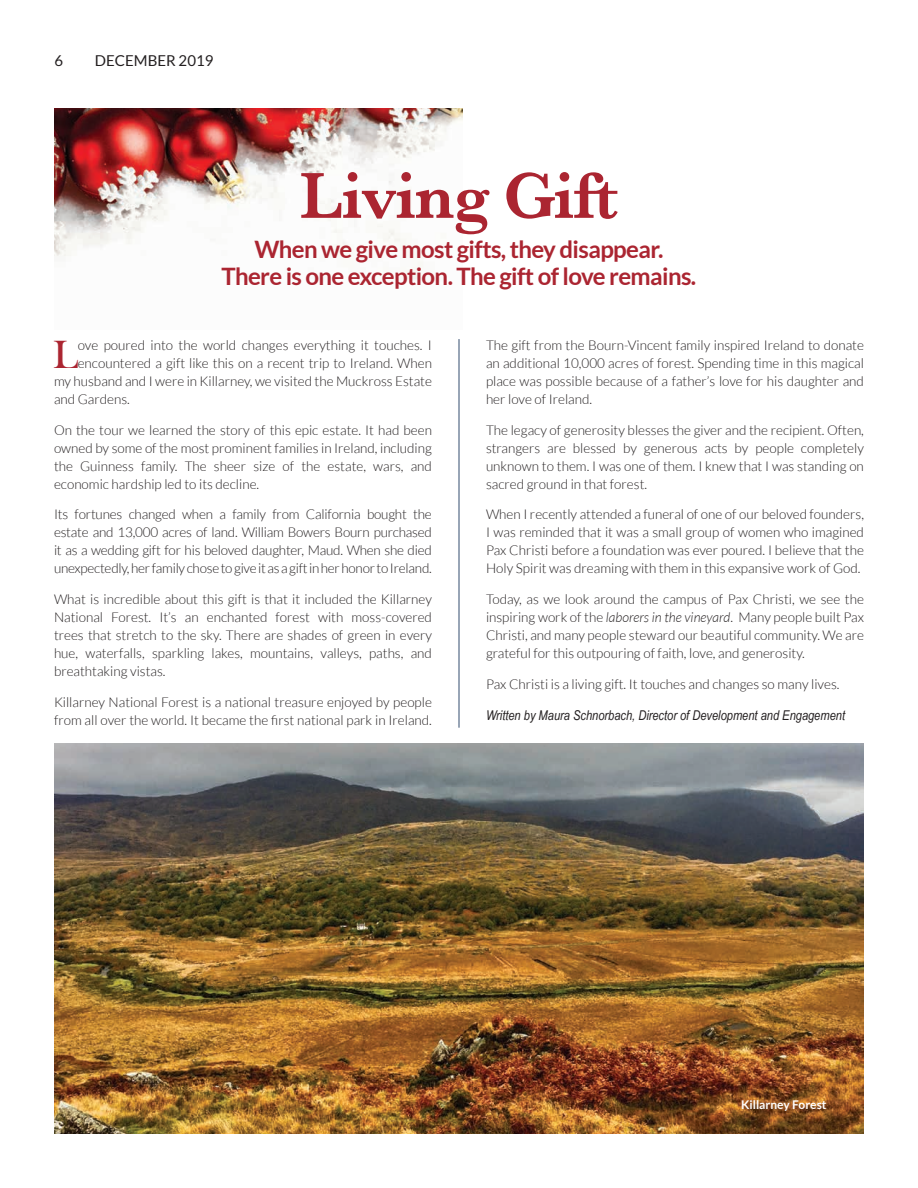
<style>
.page{position:relative;width:918px;height:1188px;background:#fff}
.page>*{position:absolute;margin:0;border:0;box-sizing:border-box;transform-origin:0 0}
.Heading_-_TOP{font:67.5px "Baskerville";letter-spacing:-.025em;color:#ab2531}
.Body_text_w_drop_cap{font:40.5px "Bask Old Face";color:#ab2531}
.Subheading_-_TOP{font:700 24px/27px "Lato";letter-spacing:-.025em;color:#ab2531;text-align:center}
.t1{font:15px "Lato";color:#231f20}
.Body_text_-_MAG{font:300 13.5px/18px "Lato";color:#231f20;text-align:justify}
.Body_text_w_drop_cap-2{font:300 13.5px "Lato";color:#231f20}
.Body_text_-_MAG-2{font:italic 13.5px "Arial Narrow";color:#231f20}
.Image_Caption{font:700 12px "Lato";color:#fff}
.s1{font-style:italic}
</style>
<div class="page">
<img style="left:54px;top:108px;width:409px;height:171px">
<img style="left:54px;top:743px;width:810px;height:391px">
<hr style="left:459px;top:339px;width:1px;height:389px;background:#98a5b6">
<p class="t1" style="left:54px;top:52px;width:10px">6</p>
<p class="t1" style="left:95px;top:52px;width:120px">DECEMBER 2019</p>
<p class="Heading_-_TOP" style="left:300px;top:156px;width:320px">Living Gift</p>
<p class="Subheading_-_TOP" style="left:221px;top:236px;width:477px">When we give most gifts, they disappear.<br>There is one exception. The gift of love remains.</p>
<p class="Body_text_w_drop_cap" style="left:53px;top:332px;width:26px">L</p>
<p class="Body_text_w_drop_cap-2" style="left:78px;top:338px;width:356px">ove poured into the world changes everything it touches. I</p>
<p class="Body_text_w_drop_cap-2" style="left:78px;top:356px;width:356px">encountered a gift like this on a recent trip to Ireland. When</p>
<p class="Body_text_w_drop_cap-2" style="left:54px;top:374px;width:379px">my husband and I were in Killarney, we visited the Muckross Estate</p>
<p class="Body_text_w_drop_cap-2" style="left:54px;top:392px;width:77px">and Gardens.</p>
<p class="Body_text_-_MAG" style="left:54px;top:421px;width:379px">On the tour we learned the story of this epic estate. It had been owned by some of the most prominent families in Ireland, including the Guinness family. The sheer size of the estate, wars, and economic hardship led to its decline.</p>
<p class="Body_text_-_MAG" style="left:54px;top:506px;width:379px">Its fortunes changed when a family from California bought the estate and 13,000 acres of land. William Bowers Bourn purchased it as a wedding gift for his beloved daughter, Maud. When she died unexpectedly, her family chose to give it as a gift in her honor to Ireland.</p>
<p class="Body_text_-_MAG" style="left:54px;top:590px;width:380px">What is incredible about this gift is that it included the Killarney National Forest. It’s an enchanted forest with moss-covered trees that stretch to the sky. There are shades of green in every hue, waterfalls, sparkling lakes, mountains, valleys, paths, and breathtaking vistas.</p>
<p class="Body_text_-_MAG" style="left:54px;top:693px;width:379px">Killarney National Forest is a national treasure enjoyed by people from all over the world. It became the first national park in Ireland.</p>
<p class="Body_text_-_MAG" style="left:486px;top:336px;width:379px">The gift from the Bourn-Vincent family inspired Ireland to donate an additional 10,000 acres of forest. Spending time in this magical place was possible because of a father’s love for his daughter and her love of Ireland.</p>
<p class="Body_text_-_MAG" style="left:486px;top:421px;width:379px">The legacy of generosity blesses the giver and the recipient. Often, strangers are blessed by generous acts by people completely unknown to them. I was one of them. I knew that I was standing on sacred ground in that forest.</p>
<p class="Body_text_-_MAG" style="left:486px;top:506px;width:379px">When I recently attended a funeral of one of our beloved founders, I was reminded that it was a small group of women who imagined Pax Christi before a foundation was ever poured. I believe that the Holy Spirit was dreaming with them in this expansive work of God.</p>
<p class="Body_text_-_MAG" style="left:486px;top:590px;width:379px">Today, as we look around the campus of Pax Christi, we see the inspiring work of the <span class="s1">laborers in the vineyard</span>. Many people built Pax Christi, and many people steward our beautiful community. We are grateful for this outpouring of faith, love, and generosity.</p>
<p class="Body_text_-_MAG" style="left:486px;top:675px;width:355px">Pax Christi is a living gift. It touches and changes so many lives.</p>
<p class="Body_text_-_MAG-2" style="left:486px;top:706px;width:361px">Written by Maura Schnorbach, Director of Development and Engagement</p>
<p class="Image_Caption" style="left:741px;top:1098px;width:87px">Killarney Forest</p>
</div>
